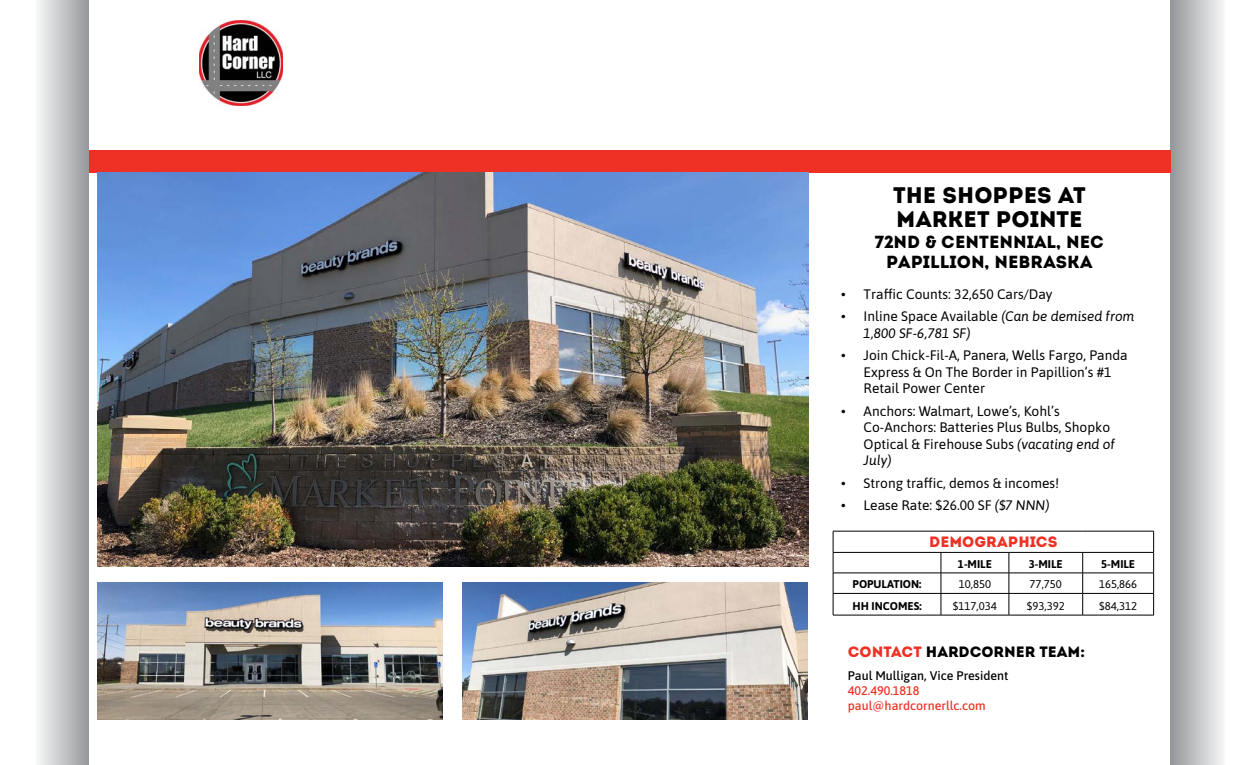
<style>
.page{position:relative;width:1260px;height:765px;background:#fff}
.page>*{position:absolute;margin:0;border:0;box-sizing:border-box;transform-origin:0 0}
.t1{font:22.5px/24px "Intro Demo Black Caps";color:#000}
.t2{font:17.5px/20px "Intro Demo Black Caps";color:#000;text-align:center}
.t3{font:15px "Intro Demo Black Caps";color:#000}
.t4{font:15px "Intro Demo Black Caps";color:#ee3124}
.t5{font:13.75px/16.5px "Asap";color:#000}
.t6{font:italic 13.75px/16.5px "Asap";color:#000}
.t7{font:500 12.5px/15px "Asap";color:#ee3124}
.t8{font:500 12.5px "Asap";color:#000}
.t9{font:11.25px "Asap";color:#000}
.t10{font:700 11.25px "Asap";color:#000}
.s1{font-style:normal}
.s2{font-style:italic}
.s3{color:#ee3124}
</style>
<div class="page">
<svg style="left:38px;top:1px;width:51px;height:763px;background:#c6c7c9"></svg>
<svg style="left:1171px;top:1px;width:52px;height:763px;background:#c3c5c7"></svg>
<div style="left:89px;top:150px;width:1082px;height:23px;background:#ee3124"></div>
<img style="left:200px;top:21px;width:83px;height:84px">
<img style="left:97px;top:173px;width:711px;height:393px">
<img style="left:97px;top:582px;width:346px;height:138px">
<img style="left:463px;top:582px;width:345px;height:138px">
<hr style="left:833px;top:531px;width:108px;height:1px;background:#000">
<hr style="left:941px;top:531px;width:68px;height:1px;background:#000">
<hr style="left:1009px;top:531px;width:74px;height:1px;background:#000">
<hr style="left:1083px;top:531px;width:71px;height:1px;background:#000">
<hr style="left:833px;top:552px;width:108px;height:1px;background:#000">
<hr style="left:941px;top:552px;width:68px;height:1px;background:#000">
<hr style="left:1009px;top:552px;width:74px;height:1px;background:#000">
<hr style="left:1083px;top:552px;width:71px;height:1px;background:#000">
<hr style="left:833px;top:573px;width:108px;height:1px;background:#000">
<hr style="left:941px;top:573px;width:68px;height:1px;background:#000">
<hr style="left:1009px;top:573px;width:74px;height:1px;background:#000">
<hr style="left:1083px;top:573px;width:71px;height:1px;background:#000">
<hr style="left:833px;top:593px;width:108px;height:1px;background:#000">
<svg style="left:833px;top:531px;width:1px;height:84px"></svg>
<hr style="left:941px;top:593px;width:68px;height:1px;background:#000">
<svg style="left:941px;top:553px;width:1px;height:62px"></svg>
<hr style="left:1009px;top:593px;width:74px;height:1px;background:#000">
<svg style="left:1009px;top:553px;width:1px;height:62px"></svg>
<hr style="left:1083px;top:593px;width:71px;height:1px;background:#000">
<svg style="left:1082px;top:553px;width:1px;height:62px"></svg>
<svg style="left:1153px;top:531px;width:1px;height:84px"></svg>
<hr style="left:833px;top:615px;width:108px;height:1px;background:#000">
<hr style="left:941px;top:615px;width:68px;height:1px;background:#000">
<hr style="left:1009px;top:615px;width:74px;height:1px;background:#000">
<hr style="left:1083px;top:615px;width:71px;height:1px;background:#000">
<h1 class="t1" style="left:893px;top:184px;width:194px">THE SHOPPES AT<br>MARKET POINTE</h1>
<p class="t2" style="left:875px;top:232px;width:231px">72ND &amp; CENTENNIAL, NEC<br>PAPILLION, NEBRASKA</p>
<p class="t5" style="left:841px;top:285px;width:213px">• Traffic Counts: 32,650 Cars/Day</p>
<p class="t6" style="left:864px;top:308px;width:272px;text-indent:-22px"><span class="s1">• Inline Space Available</span> (Can be demised from<br>1,800 SF-6,781 SF)</p>
<p class="t5" style="left:864px;top:346px;width:266px;text-indent:-22px">• Join Chick-Fil-A, Panera, Wells Fargo, Panda<br>Express &amp; On The Border in Papillion’s #1<br>Retail Power Center</p>
<p class="t5" style="left:864px;top:402px;width:253px;text-indent:-22px">• Anchors: Walmart, Lowe’s, Kohl’s<br>Co-Anchors: Batteries Plus Bulbs, Shopko<br>Optical &amp; Firehouse Subs <span class="s2">(vacating end of<br>July)</span></p>
<p class="t5" style="left:841px;top:474px;width:220px">• Strong traffic, demos &amp; incomes!</p>
<p class="t5" style="left:841px;top:496px;width:210px">• Lease Rate: $26.00 SF <span class="s2">($7 NNN)</span></p>
<p class="t4" style="left:929px;top:533px;width:130px">DEMOGRAPHICS</p>
<p class="t10" style="left:958px;top:556px;width:35px">1-MILE</p>
<p class="t10" style="left:1029px;top:556px;width:35px">3-MILE</p>
<p class="t10" style="left:1101px;top:556px;width:35px">5-MILE</p>
<p class="t10" style="left:853px;top:576px;width:70px">POPULATION:</p>
<p class="t9" style="left:959px;top:577px;width:34px">10,850</p>
<p class="t9" style="left:1030px;top:577px;width:34px">77,750</p>
<p class="t9" style="left:1099px;top:577px;width:40px">165,866</p>
<p class="t10" style="left:852px;top:598px;width:71px">HH INCOMES:</p>
<p class="t9" style="left:953px;top:598px;width:45px">$117,034</p>
<p class="t9" style="left:1027px;top:598px;width:39px">$93,392</p>
<p class="t9" style="left:1099px;top:598px;width:39px">$84,312</p>
<p class="t3" style="left:848px;top:643px;width:239px"><span class="s3">CONTACT</span> HARDCORNER TEAM:</p>
<p class="t8" style="left:848px;top:666px;width:162px">Paul Mulligan, Vice President</p>
<p class="t7" style="left:848px;top:682px;width:140px">402.490.1818 paul@hardcornerllc.com</p>
</div>
